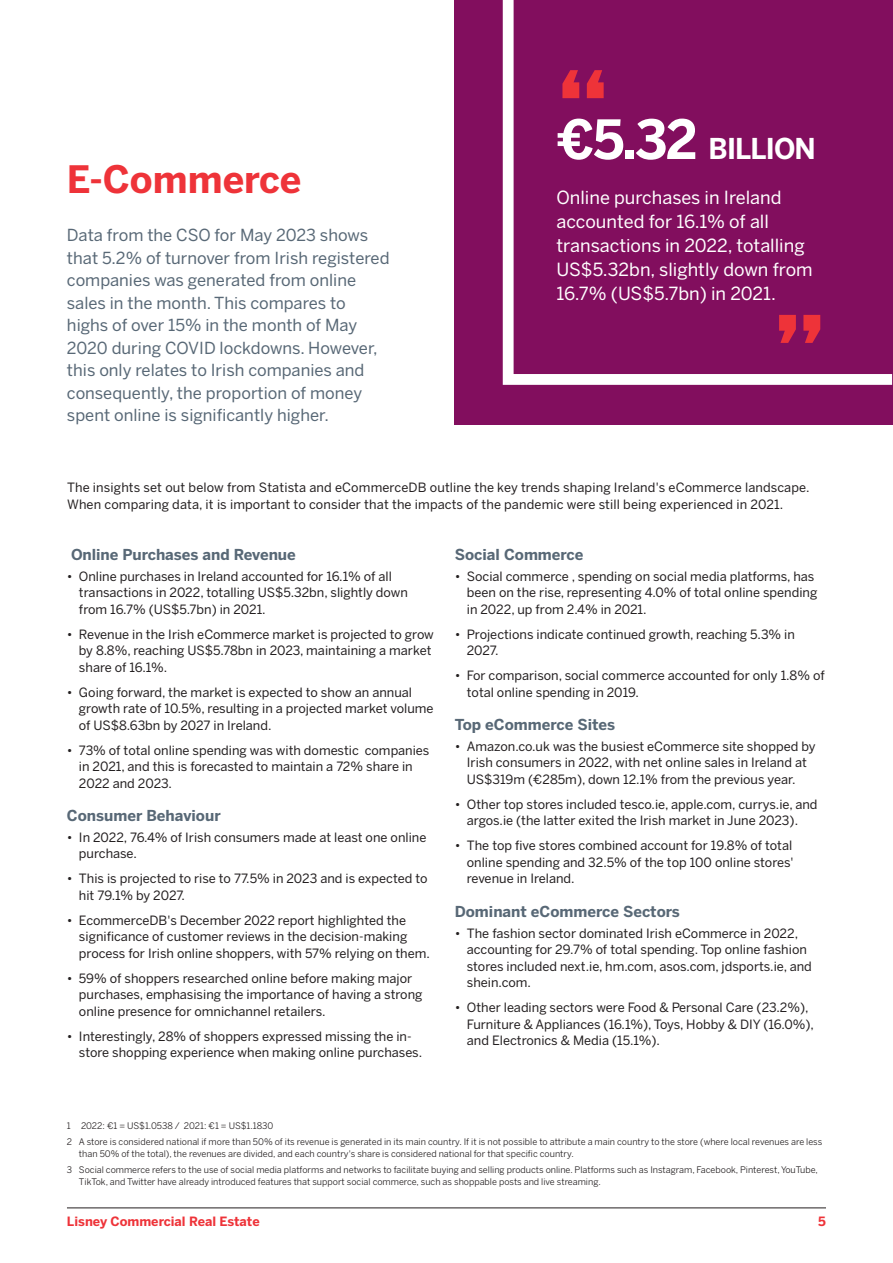
<style>
.page{position:relative;width:893px;height:1263px;background:#fff}
.page>*{position:absolute;margin:0;border:0;box-sizing:border-box;transform-origin:0 0}
.Lisney_Quotation_mark{font:700 102px "Benton Sans";color:#ee3339}
.Lisney_Page_Heading{font:700 37.5px "Benton Sans";color:#ee3339}
.Lisney_IA_Figure{font:700 28.5px "Benton Sans";letter-spacing:-.03em;color:#fff;scale:.96 1}
.Lisney_Quote_text{font:18px/24px "Benton Sans";color:#fff}
.Lisney_Grey_Intro{font:16.5px/22.5px "Benton Sans";color:#586876}
.Lisney_Body_Sub_Heading{font:700 15px "Benton Sans";color:#586876}
.Lisney_Body{font:12.75px/16.5px "Benton Sans";color:#231f20}
.t1{font:700 12.75px "Benton Sans";color:#ee3339}
.Lisney_Chart_Source{font:9px/12px "Benton Sans";color:#231f20}
.s1{font-size:53.55px}
</style>
<div class="page">
<hr style="left:67px;top:1207px;width:759px;height:1px;background:#231f20">
<div style="left:455px;top:0;width:438px;height:425px;background:#820e5e"></div>
<svg style="left:502px;top:0;width:391px;height:385px"></svg>
<p class="Lisney_Page_Heading" style="left:67px;top:156px;width:236px">E-Commerce</p>
<p class="Lisney_Grey_Intro" style="left:67px;top:224px;width:324px">Data from the CSO for May 2023 shows that 5.2% of turnover from Irish registered companies was generated from online sales in the month. This compares to highs of over 15% in the month of May 2020 during COVID lockdowns. However, this only relates to Irish companies and consequently, the proportion of money spent online is significantly higher.</p>
<p class="Lisney_Quotation_mark" style="left:556px;top:44px;width:55px">“</p>
<p class="Lisney_IA_Figure" style="left:556px;top:131px;width:272px"><span class="s1">€5.32</span> BILLION</p>
<p class="Lisney_Quote_text" style="left:556px;top:186px;width:258px">Online purchases in Ireland accounted for 16.1% of all transactions in 2022, totalling<br>US$5.32bn, slightly down from<br>16.7% (US$5.7bn) in 2021.</p>
<p class="Lisney_Quotation_mark" style="left:773px;top:289px;width:55px">”</p>
<p class="Lisney_Body" style="left:67px;top:480px;width:744px">The insights set out below from Statista and eCommerceDB outline the key trends shaping Ireland's eCommerce landscape.<br>When comparing data, it is important to consider that the impacts of the pandemic were still being experienced in 2021.</p>
<p class="Lisney_Body_Sub_Heading" style="left:71px;top:545px;width:226px">Online Purchases and Revenue</p>
<p class="Lisney_Body" style="left:79px;top:568px;width:330px;text-indent:-12px">• Online purchases in Ireland accounted for 16.1% of all transactions in 2022, totalling US$5.32bn, slightly down from 16.7% (US$5.7bn) in 2021.</p>
<p class="Lisney_Body" style="left:79px;top:626px;width:356px;text-indent:-12px">• Revenue in the Irish eCommerce market is projected to grow by 8.8%, reaching US$5.78bn in 2023, maintaining a market share of 16.1%.</p>
<p class="Lisney_Body" style="left:79px;top:684px;width:356px;text-indent:-12px">• Going forward, the market is expected to show an annual growth rate of 10.5%, resulting in a projected market volume of US$8.63bn by 2027 in Ireland.</p>
<p class="Lisney_Body" style="left:79px;top:742px;width:352px;text-indent:-12px">• 73% of total online spending was with domestic companies in 2021, and this is forecasted to maintain a 72% share in<br>2022 and 2023.</p>
<p class="Lisney_Body_Sub_Heading" style="left:67px;top:806px;width:155px">Consumer Behaviour</p>
<p class="Lisney_Body" style="left:79px;top:829px;width:349px;text-indent:-12px">• In 2022, 76.4% of Irish consumers made at least one online purchase.</p>
<p class="Lisney_Body" style="left:79px;top:871px;width:350px;text-indent:-12px">• This is projected to rise to 77.5% in 2023 and is expected to hit 79.1% by 2027.</p>
<p class="Lisney_Body" style="left:79px;top:912px;width:352px;text-indent:-12px">• EcommerceDB's December 2022 report highlighted the significance of customer reviews in the decision-making process for Irish online shoppers, with 57% relying on them.</p>
<p class="Lisney_Body" style="left:79px;top:970px;width:345px;text-indent:-12px">• 59% of shoppers researched online before making major purchases, emphasising the importance of having a strong online presence for omnichannel retailers.</p>
<p class="Lisney_Body" style="left:79px;top:1028px;width:345px;text-indent:-12px">• Interestingly, 28% of shoppers expressed missing the in&shy;store shopping experience when making online purchases.</p>
<p class="Lisney_Body_Sub_Heading" style="left:455px;top:545px;width:130px">Social Commerce</p>
<p class="Lisney_Body" style="left:467px;top:568px;width:352px;text-indent:-12px">• Social commerce , spending on social media platforms, has been on the rise, representing 4.0% of total online spending in 2022, up from 2.4% in 2021.</p>
<p class="Lisney_Body" style="left:467px;top:626px;width:330px;text-indent:-12px">• Projections indicate continued growth, reaching 5.3% in<br>2027.</p>
<p class="Lisney_Body" style="left:467px;top:667px;width:359px;text-indent:-12px">• For comparison, social commerce accounted for only 1.8% of total online spending in 2019.</p>
<p class="Lisney_Body_Sub_Heading" style="left:455px;top:715px;width:162px">Top eCommerce Sites</p>
<p class="Lisney_Body" style="left:467px;top:738px;width:350px;text-indent:-12px">• Amazon.co.uk was the busiest eCommerce site shopped by<br>Irish consumers in 2022, with net online sales in Ireland at<br>US$319m (€285m), down 12.1% from the previous year.</p>
<p class="Lisney_Body" style="left:455px;top:796px;width:364px;text-align:center">• Other top stores included tesco.ie, apple.com, currys.ie, and argos.ie (the latter exited the Irish market in June 2023).</p>
<p class="Lisney_Body" style="left:467px;top:838px;width:328px;text-align:justify;text-indent:-12px">• The top five stores combined account for 19.8% of total online spending and 32.5% of the top 100 online stores' revenue in Ireland.</p>
<p class="Lisney_Body_Sub_Heading" style="left:455px;top:902px;width:227px">Dominant eCommerce Sectors</p>
<p class="Lisney_Body" style="left:467px;top:925px;width:347px;text-indent:-12px">• The fashion sector dominated Irish eCommerce in 2022, accounting for 29.7% of total spending. Top online fashion stores included next.ie, hm.com, asos.com, jdsports.ie, and shein.com.</p>
<p class="Lisney_Body" style="left:467px;top:999px;width:349px;text-indent:-12px">• Other leading sectors were Food &amp; Personal Care (23.2%),<br>Furniture &amp; Appliances (16.1%), Toys, Hobby &amp; DIY (16.0%), and Electronics &amp; Media (15.1%).</p>
<p class="Lisney_Chart_Source" style="left:67px;top:1119px;width:208px">1 2022: €1 = US$1.0538 / 2021: €1 = US$1.1830</p>
<p class="Lisney_Chart_Source" style="left:79px;top:1136px;width:745px;text-indent:-12px">2 A store is considered national if more than 50% of its revenue is generated in its main country. If it is not possible to attribute a main country to the store (where local revenues are less than 50% of the total), the revenues are divided, and each country's share is considered national for that specific country.</p>
<p class="Lisney_Chart_Source" style="left:79px;top:1164px;width:740px;text-indent:-12px">3 Social commerce refers to the use of social media platforms and networks to facilitate buying and selling products online. Platforms such as Instagram, Facebook, Pinterest, YouTube,<br>TikTok, and Twitter have already introduced features that support social commerce, such as shoppable posts and live streaming.</p>
<p class="t1" style="left:67px;top:1213px;width:194px">Lisney Commercial Real Estate</p>
<p class="t1" style="left:818px;top:1213px;width:9px">5</p>
</div>
